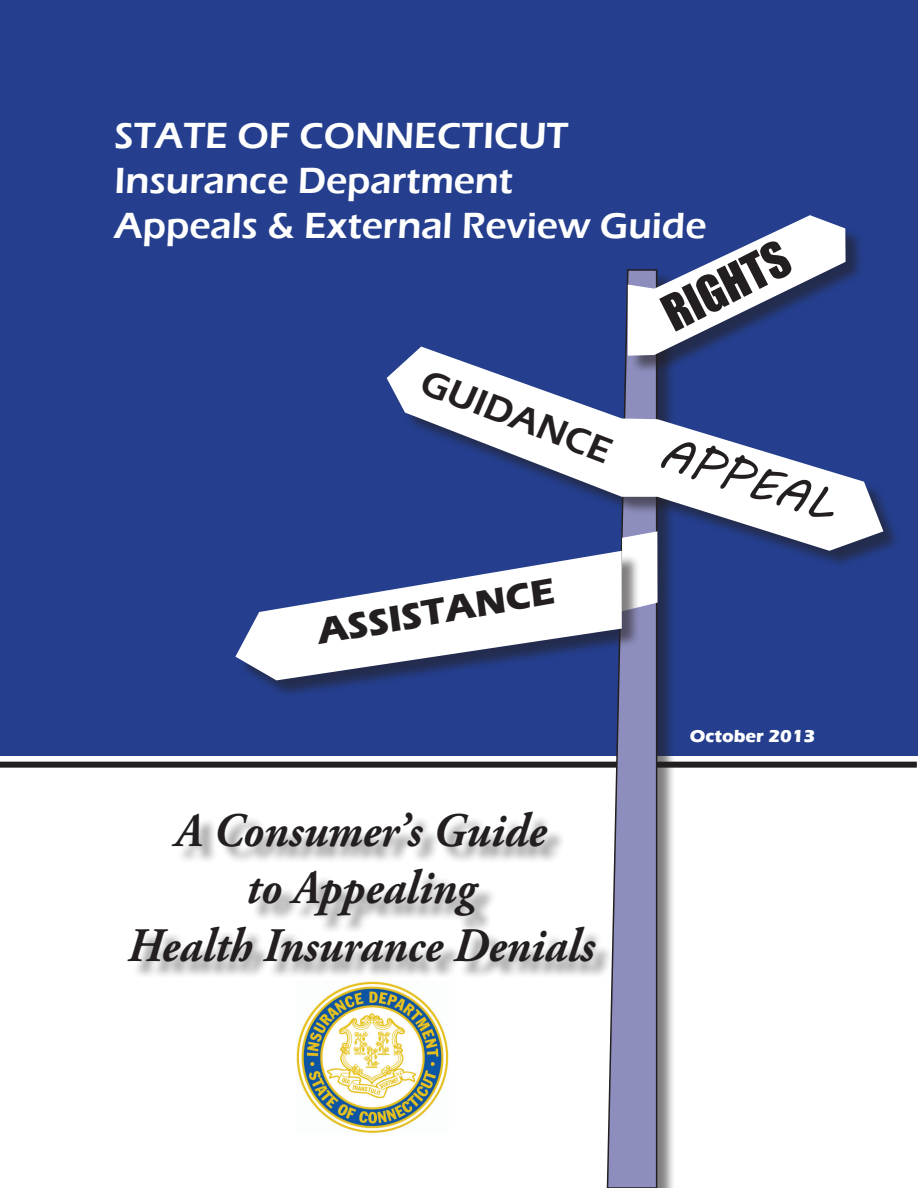
<style>
.page{position:relative;width:918px;height:1188px;background:#fff}
.page>*{position:absolute;margin:0;border:0;box-sizing:border-box;transform-origin:0 0}
.t1{font:italic 700 48px "Adobe Garamond Pro";color:#231f20;scale:.94 1}
.t2{font:46.5px "MV Boli";color:#231f20}
.t3{font:46.5px "Impact";color:#231f20}
.t4{font:600 37.5px "Eras ITC";color:#fff}
.t5{font:700 37.5px "Eras ITC";color:#231f20}
.t6{font:600 37.5px "Eras ITC";color:#231f20}
.t7{font:700 18px "Eras ITC";color:#fff}
</style>
<div class="page">
<div style="left:0;top:762px;width:917px;height:6px;background:#231f20"></div>
<div style="left:0;top:0;width:918px;height:756px;background:#253f8e"></div>
<div style="left:610px;top:272px;width:66px;height:916px;background:#231f20;opacity:.57"></div>
<svg style="left:606px;top:272px;width:52px;height:916px;background:#8385b3"></svg>
<div style="left:630px;top:218px;width:234px;height:156px;background:#231f20;opacity:.57"></div>
<svg style="left:627px;top:215px;width:219px;height:132px"></svg>
<svg style="left:641px;top:569px;width:17px;height:42px"></svg>
<div style="left:239px;top:554px;width:402px;height:145px;background:#231f20;opacity:.57"></div>
<svg style="left:235px;top:554px;width:387px;height:126px;fill:#fff"></svg>
<div style="left:390px;top:350px;width:511px;height:219px;background:#231f20;opacity:.57"></div>
<svg style="left:387px;top:347px;width:496px;height:204px"></svg>
<div style="left:131px;top:815px;width:483px;height:165px;background:#231f20;opacity:.5"></div>
<img style="left:296px;top:981px;width:152px;height:152px">
<p class="t4" style="left:114px;top:114px;width:455px">STATE OF CONNECTICUT</p>
<p class="t4" style="left:114px;top:159px;width:400px">Insurance Department</p>
<p class="t4" style="left:114px;top:204px;width:593px">Appeals &amp; External Review Guide</p>
<p class="t3" style="left:650px;top:284px;width:137px;rotate:-27deg">RIGHTS</p>
<p class="t6" style="left:430px;top:360px;width:203px;rotate:21deg">GUIDANCE</p>
<p class="t5" style="left:314px;top:611px;width:242px;rotate:-10deg">ASSISTANCE</p>
<p class="t1" style="left:176px;top:803px;width:396px">A Consumer’s Guide</p>
<p class="t1" style="left:246px;top:861px;width:245px">to Appealing</p>
<p class="t1" style="left:128px;top:918px;width:498px">Health Insurance Denials</p>
<p class="t2" style="left:671px;top:420px;width:183px;rotate:18deg">APPEAL</p>
<p class="t7" style="left:690px;top:725px;width:127px">October 2013</p>
</div>
